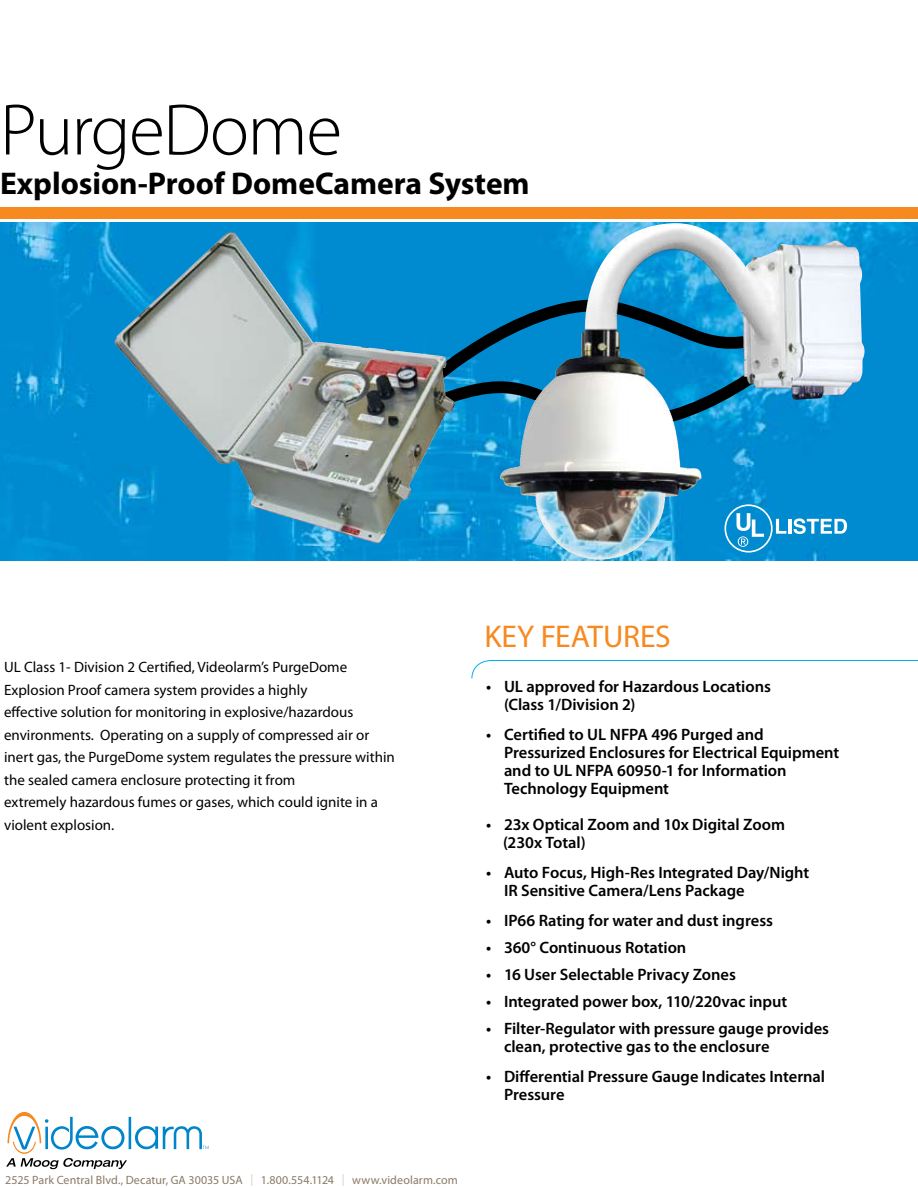
<style>
.page{position:relative;width:918px;height:1188px;background:#fff}
.page>*{position:absolute;margin:0;border:0;box-sizing:border-box;transform-origin:0 0}
.t1{font:300 73.5px "Myriad Pro";letter-spacing:-.02em;color:#000}
.t2{font:700 31.5px "Myriad Pro";color:#000}
.t3{font:31.5px "Myriad Pro";letter-spacing:-.005em;color:#f6891f}
.t4{font:600 16.5px/18px "Myriad Pro";color:#000}
.t5{font:15px/22.5px "Myriad Pro";color:#000}
.t6{font:12px "Myriad Pro";letter-spacing:.005em;color:#8a7967}
.s1{color:#d6d0ca}
</style>
<div class="page">
<img style="left:0;top:223px;width:918px;height:337px">
<svg style="left:471px;top:660px;width:447px;height:19px"></svg>
<svg style="left:456px;top:287px;width:43px;height:152px;background:#0175ad"></svg>
<img style="left:499px;top:223px;width:366px;height:337px">
<img style="left:114px;top:232px;width:342px;height:312px">
<div style="left:725px;top:504px;width:48px;height:49px;border:2px solid #fff;border-radius:50%"></div>
<svg style="left:776px;top:519px;width:10px;height:15px"></svg>
<hr style="left:788px;top:519px;width:3px;height:15px;background:#fff">
<svg style="left:794px;top:518px;width:53px;height:16px"></svg>
<svg style="left:737px;top:513px;width:27px;height:34px"></svg>
<div style="left:0;top:207px;width:918px;height:12px;background:#f6891f"></div>
<svg style="left:6px;top:1112px;width:203px;height:57px"></svg>
<h1 class="t1" style="left:0;top:86px;width:344px">PurgeDome</h1>
<h2 class="t2" style="left:0;top:163px;width:531px">Explosion-Proof DomeCamera System</h2>
<p class="t5" style="left:4px;top:656px;width:392px">UL Class 1- Division 2 Certified, Videolarm’s PurgeDome Explosion Proof camera system provides a highly<br>effective solution for monitoring in explosive/hazardous environments. Operating on a supply of compressed air or inert gas, the PurgeDome system regulates the pressure within the sealed camera enclosure protecting it from<br>extremely hazardous fumes or gases, which could ignite in a violent explosion.</p>
<p class="t6" style="left:5px;top:1172px;width:454px">2525 Park Central Blvd., Decatur, GA 30035 USA <span class="s1">|</span> 1.800.554.1124 <span class="s1">|</span> www.videolarm.com</p>
<h2 class="t3" style="left:485px;top:617px;width:188px">KEY FEATURES</h2>
<p class="t4" style="left:504px;top:677px;width:268px;text-indent:-18px">• UL approved for Hazardous Locations (Class 1/Division 2)</p>
<p class="t4" style="left:504px;top:725px;width:337px;text-indent:-18px">• Certified to UL NFPA 496 Purged and Pressurized Enclosures for Electrical Equipment and to UL NFPA 60950-1 for Information Technology Equipment</p>
<p class="t4" style="left:503px;top:815px;width:283px;text-indent:-17px">• 23x Optical Zoom and 10x Digital Zoom (230x Total)</p>
<p class="t4" style="left:504px;top:863px;width:307px;text-indent:-18px">• Auto Focus, High-Res Integrated Day/Night<br>IR Sensitive Camera/Lens Package</p>
<p class="t4" style="left:486px;top:911px;width:289px">• IP66 Rating for water and dust ingress</p>
<p class="t4" style="left:486px;top:938px;width:202px">• 360° Continuous Rotation</p>
<p class="t4" style="left:486px;top:965px;width:251px">• 16 User Selectable Privacy Zones</p>
<p class="t4" style="left:486px;top:992px;width:303px">• Integrated power box, 110/220vac input</p>
<p class="t4" style="left:504px;top:1019px;width:327px;text-indent:-18px">• Filter-Regulator with pressure gauge provides clean, protective gas to the enclosure</p>
<p class="t4" style="left:504px;top:1067px;width:323px;text-indent:-18px">• Differential Pressure Gauge Indicates Internal<br>Pressure</p>
</div>
